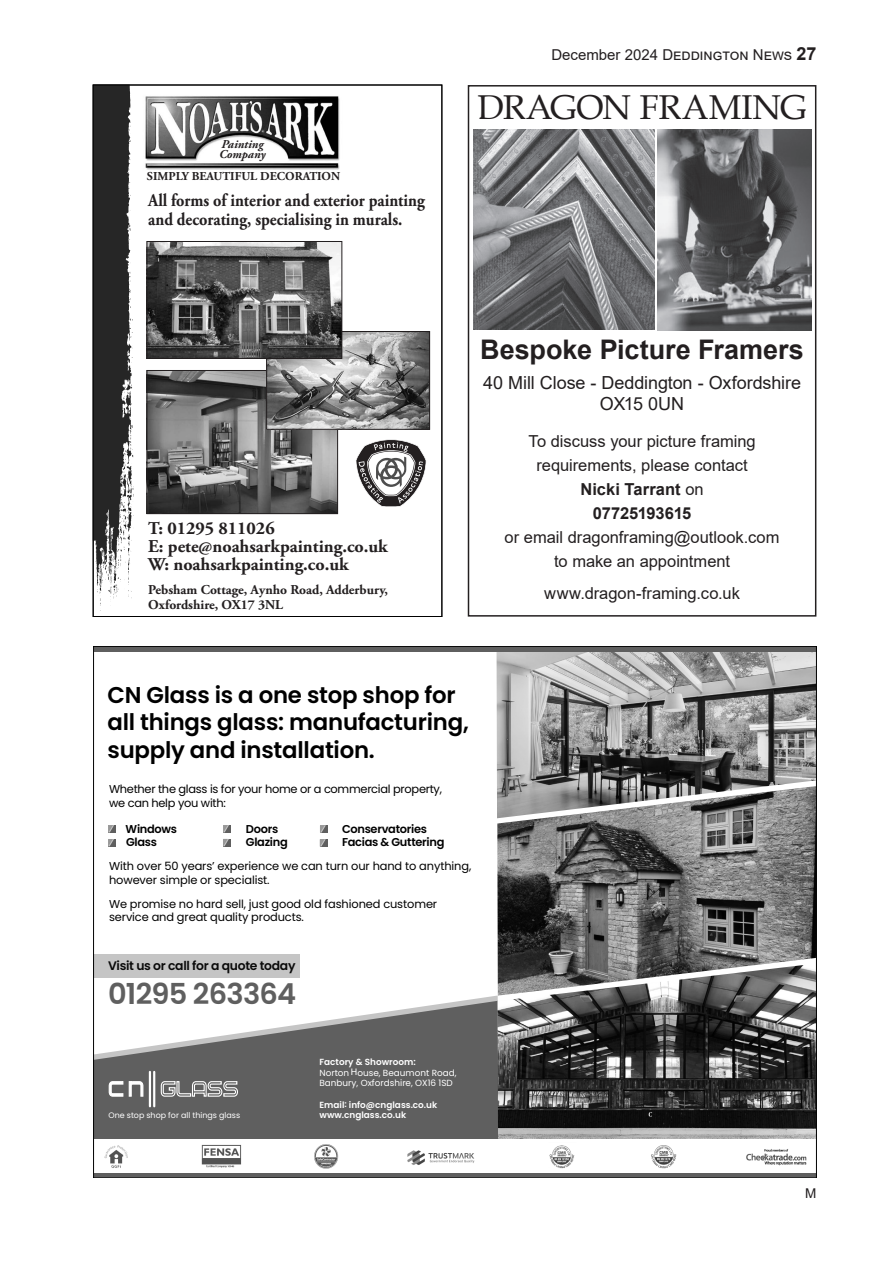
<style>
.page{position:relative;width:893px;height:1263px;background:#fff}
.page>*{position:absolute;margin:0;border:0;box-sizing:border-box;transform-origin:0 0}
.t1{font:34.5px "Book Antiqua";letter-spacing:-.01em;color:#231f20}
.t2{font:600 28.8px "Poppins";letter-spacing:-.025em;color:#5f5f5f}
.t3{font:700 27px "Arial";color:#231f20}
.t4{font:600 22.8px/27.5px "Poppins";letter-spacing:-.01em;color:#000}
.t5{font:700 18px/19.5px "Adobe Garamond Pro";color:#231f20;scale:.9 1}
.t6{font:700 18px/18px "Adobe Garamond Pro";color:#231f20}
.t7{font:18px/21px "Arial";letter-spacing:-.005em;color:#231f20;text-align:center}
.t8{font:16.5px/24px "Arial";color:#231f20;text-align:center}
.t9{font:15px "Arial";color:#231f20}
.t10{font:700 13.5px/15px "Adobe Garamond Pro";color:#231f20}
.t11{font:13.5px "Arial";color:#231f20}
.t12{font:600 12.3px "Poppins";letter-spacing:-.025em;color:#0a0a0a}
.t13{font:700 12px "Adobe Garamond Pro";color:#231f20}
.t14{font:italic 700 12px/9.8px "Adobe Garamond Pro";color:#231f20}
.t15{font:11.4px/23.9px "Poppins";letter-spacing:-.01em;color:#000}
.t16{font:600 11.4px "Poppins";letter-spacing:-.025em;color:#000}
.t17{font:700 9px "Arial";color:#fff}
.t18{font:9px "Arial";color:#fff}
.t19{font:8.85px/10.6px "Poppins";color:#fff}
.t20{font:600 8.85px "Poppins";color:#fff}
.t21{font:7.95px "Poppins";color:#fff}
.s1{font-weight:700;font-size:18px}
.s2{font-weight:700}
.s3{font-weight:600}
</style>
<div class="page">
<div style="left:468px;top:85px;width:348px;height:532px;border:2px solid #231f20"></div>
<img style="left:474px;top:130px;width:180px;height:200px">
<img style="left:657px;top:130px;width:154px;height:200px">
<svg style="left:95px;top:87px;width:39px;height:524px"></svg>
<img style="left:145px;top:96px;width:195px;height:74px">
<img style="left:149px;top:372px;width:187px;height:140px">
<div style="left:147px;top:370px;width:191px;height:144px;border:1px solid #231f20"></div>
<img style="left:268px;top:333px;width:160px;height:95px">
<div style="left:266px;top:331px;width:164px;height:99px;border:1px solid #231f20"></div>
<img style="left:149px;top:243px;width:191px;height:114px">
<div style="left:147px;top:241px;width:195px;height:118px;border:1px solid #231f20"></div>
<svg style="left:356px;top:439px;width:70px;height:68px"></svg>
<svg style="left:96px;top:1001px;width:402px;height:138px;fill:#5f5f5f"></svg>
<img style="left:498px;top:995px;width:316px;height:144px">
<img style="left:496px;top:652px;width:318px;height:134px">
<svg style="left:108px;top:1080px;width:36px;height:17px"></svg>
<hr style="left:149px;top:1072px;width:2px;height:34px;background:#fff">
<svg style="left:160px;top:1080px;width:79px;height:17px"></svg>
<hr style="left:153px;top:1072px;width:2px;height:34px;background:#fff">
<img style="left:497px;top:786px;width:317px;height:209px">
<img style="left:104px;top:1144px;width:703px;height:25px">
<div style="left:94px;top:954px;width:206px;height:23px;background:#c5c5c5"></div>
<div style="left:108px;top:825px;width:8px;height:7px;background:#5f5f5f"></div>
<svg style="left:108px;top:825px;width:6px;height:7px"></svg>
<div style="left:108px;top:839px;width:7px;height:7px;background:#5f5f5f"></div>
<svg style="left:108px;top:839px;width:6px;height:7px"></svg>
<div style="left:223px;top:825px;width:7px;height:7px;background:#5f5f5f"></div>
<svg style="left:223px;top:825px;width:6px;height:7px"></svg>
<div style="left:223px;top:839px;width:7px;height:7px;background:#5f5f5f"></div>
<svg style="left:223px;top:839px;width:6px;height:7px"></svg>
<div style="left:320px;top:825px;width:7px;height:8px;background:#5f5f5f"></div>
<svg style="left:320px;top:825px;width:6px;height:8px"></svg>
<div style="left:320px;top:839px;width:7px;height:7px;background:#5f5f5f"></div>
<svg style="left:320px;top:839px;width:6px;height:7px"></svg>
<div style="left:94px;top:646px;width:722px;height:6px;background:#5f5f5f"></div>
<div style="left:94px;top:1173px;width:722px;height:5px;background:#5f5f5f"></div>
<div style="left:351px;top:1068px;width:6px;height:8px;background:#606060"></div>
<svg style="left:345px;top:1100px;width:3px;height:8px"></svg>
<h3 class="t9" style="left:551px;top:44px;width:266px">December 2024 Deddington News <span class="s1">27</span></h3>
<p class="t14" style="left:219px;top:139px;width:48px">Painting<br>Company</p>
<p class="t13" style="left:147px;top:169px;width:195px">SIMPLY BEAUTIFUL DECORATION</p>
<p class="t5" style="left:148px;top:190px;width:309px">All forms of interior and exterior painting and decorating, specialising in murals.</p>
<p class="t6" style="left:148px;top:520px;width:241px">T: 01295 811026<br>E: pete@noahsarkpainting.co.uk<br>W: noahsarkpainting.co.uk</p>
<p class="t10" style="left:148px;top:582px;width:241px">Pebsham Cottage, Aynho Road, Adderbury,<br>Oxfordshire, OX17 3NL</p>
<p class="t1" style="left:477px;top:83px;width:331px">DRAGON FRAMING</p>
<p class="t3" style="left:480px;top:331px;width:325px">Bespoke Picture Framers</p>
<p class="t7" style="left:483px;top:372px;width:319px">40 Mill Close - Deddington - Oxfordshire<br>OX15 0UN</p>
<p class="t8" style="left:505px;top:429px;width:276px">To discuss your picture framing requirements, please contact<br><span class="s2">Nicki Tarrant</span> on<br><span class="s2">07725193615<br></span>or email dragonframing@outlook.com to make an appointment</p>
<p class="t8" style="left:544px;top:581px;width:197px">www.dragon-framing.co.uk</p>
<p class="t4" style="left:107px;top:681px;width:363px">CN Glass is a one stop shop for all things glass: manufacturing, supply and installation.</p>
<p class="t15" style="left:109px;top:782px;width:334px;line-height:13.6px">Whether the glass is for your home or a commercial property, we can help you with:</p>
<p class="t16" style="left:126px;top:822px;width:53px">Windows</p>
<p class="t16" style="left:246px;top:822px;width:34px">Doors</p>
<p class="t16" style="left:342px;top:822px;width:87px">Conservatories</p>
<p class="t16" style="left:126px;top:836px;width:32px">Glass</p>
<p class="t16" style="left:246px;top:836px;width:43px">Glazing</p>
<p class="t15" style="left:109px;top:830px;width:364px;text-indent:233px"><span class="s3">Facias &amp; Guttering<br></span>With over 50 years’ experience we can turn our hand to anything,</p>
<p class="t15" style="left:109px;top:868px;width:330px">however simple or specialist.<br>We promise no hard sell, just good old fashioned customer</p>
<p class="t15" style="left:109px;top:905px;width:196px">service and great quality products.</p>
<p class="t12" style="left:108px;top:958px;width:189px">Visit us or call for a quote today</p>
<p class="t2" style="left:108px;top:977px;width:190px">01295 263364</p>
<p class="t19" style="left:320px;top:1056px;width:138px"><span class="s3">Factory &amp; Showroom:<br></span>Norton house, Beaumont Road,<br>Banbury, Oxfordshire, OX16 1SD</p>
<p class="t20" style="left:320px;top:1099px;width:119px">Email :info@cnglass.co.uk</p>
<p class="t18" style="left:351px;top:1066px;width:8px">H</p>
<p class="t17" style="left:344px;top:1097px;width:4px">:</p>
<p class="t21" style="left:108px;top:1110px;width:133px">One stop shop for all things glass</p>
<p class="t20" style="left:320px;top:1110px;width:88px">www.cnglass.co.uk</p>
<p class="t11" style="left:805px;top:1184px;width:13px">M</p>
</div>
